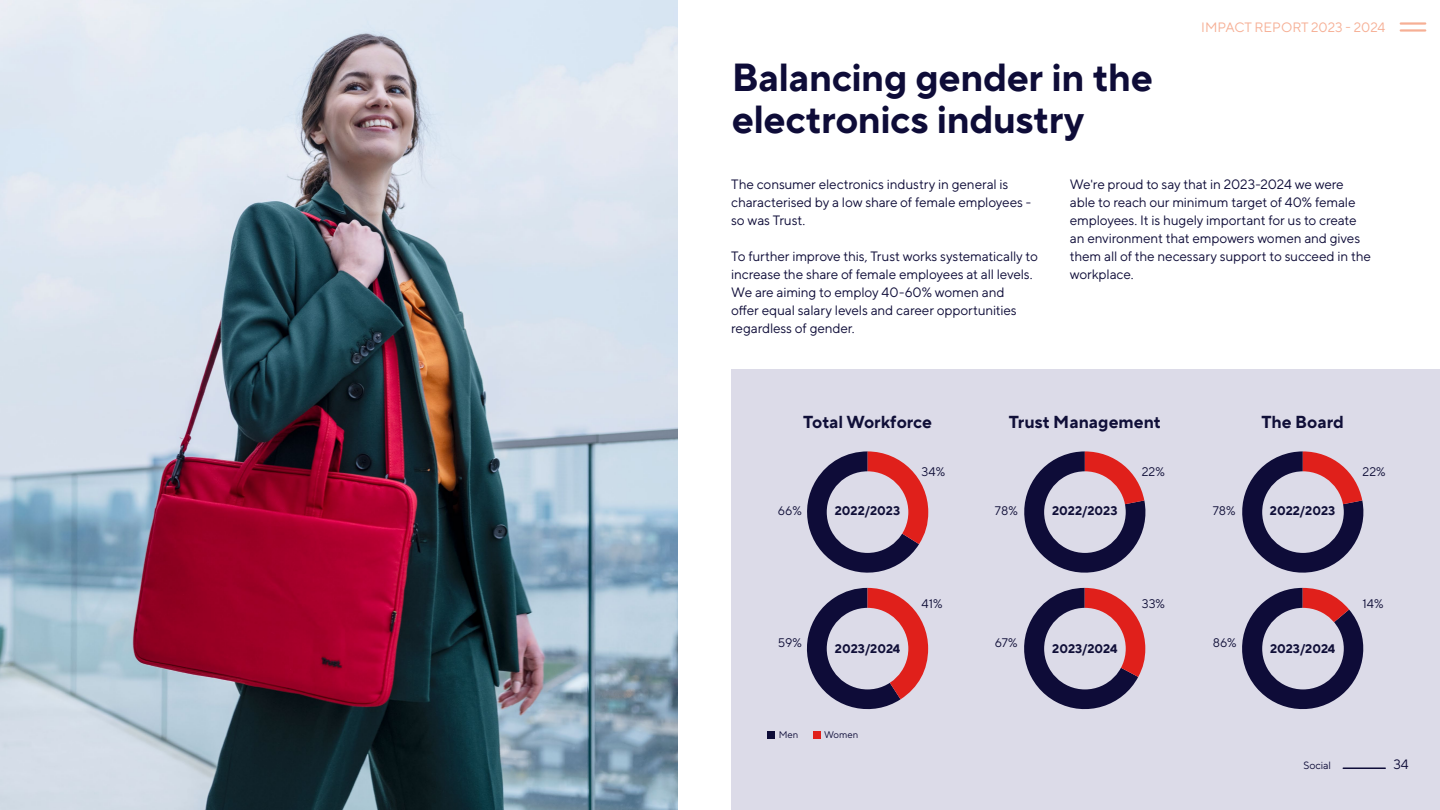
<style>
.page{position:relative;width:1440px;height:810px;background:#fff}
.page>*{position:absolute;margin:0;border:0;box-sizing:border-box;transform-origin:0 0}
.t1{font:700 39px/41.5px "TT Norms Pro";letter-spacing:-.01em;color:#0e0c38}
.t2{font:700 17.33px "TT Norms Pro";color:#100f38}
.t3{font:13.5px/18px "TT Norms Pro";letter-spacing:-.01em;color:#0e0c38}
.t4{font:13.5px "TT Norms Pro";color:#f6af95}
.t5{font:700 12.38px "TT Norms Pro";color:#100f38}
.t6{font:12.38px "TT Norms Pro";color:#100f38}
.t7{font:10.5px "TT Norms Pro";letter-spacing:-.01em;color:#0e0c38}
.t8{font:9.6px "TT Norms Pro";color:#0e0c38}
</style>
<div class="page">
<div style="left:731px;top:369px;width:709px;height:441px;background:#dcdbe8"></div>
<hr style="left:1343px;top:767px;width:42px;height:2px;background:#0e0c38">
<img style="left:0;top:0;width:677px;height:810px">
<hr style="left:1401px;top:22px;width:24px;height:3px;background:#f6af95">
<hr style="left:1401px;top:29px;width:24px;height:3px;background:#f6af95">
<div style="left:768px;top:731px;width:7px;height:8px;background:#0e0c38"></div>
<div style="left:813px;top:731px;width:7px;height:8px;background:#e0201b"></div>
<svg style="left:807px;top:451px;width:121px;height:122px"></svg>
<svg style="left:807px;top:588px;width:121px;height:122px"></svg>
<svg style="left:1024px;top:451px;width:122px;height:122px"></svg>
<svg style="left:1024px;top:588px;width:121px;height:122px"></svg>
<svg style="left:1242px;top:451px;width:122px;height:122px"></svg>
<svg style="left:1242px;top:588px;width:122px;height:122px"></svg>
<div style="left:827px;top:471px;width:81px;height:82px;background:#dcdbe8;border-radius:50%"></div>
<div style="left:1044px;top:471px;width:82px;height:82px;background:#dcdbe8;border-radius:50%"></div>
<div style="left:1262px;top:471px;width:82px;height:82px;background:#dcdbe8;border-radius:50%"></div>
<div style="left:827px;top:608px;width:81px;height:81px;background:#dcdbe8;border-radius:50%"></div>
<div style="left:1044px;top:608px;width:82px;height:81px;background:#dcdbe8;border-radius:50%"></div>
<div style="left:1262px;top:608px;width:82px;height:81px;background:#dcdbe8;border-radius:50%"></div>
<p class="t4" style="left:1201px;top:18px;width:186px">IMPACT REPORT 2023 - 2024</p>
<h1 class="t1" style="left:732px;top:54px;width:423px">Balancing gender in the electronics industry</h1>
<p class="t3" style="left:731px;top:174px;width:301px">The consumer electronics industry in general is characterised by a low share of female employees - so was Trust.</p>
<p class="t3" style="left:731px;top:246px;width:308px">To further improve this, Trust works systematically to increase the share of female employees at all levels.<br>We are aiming to employ 40-60% women and<br>offer equal salary levels and career opportunities regardless of gender.</p>
<p class="t3" style="left:1070px;top:174px;width:303px">We're proud to say that in 2023-2024 we were able to reach our minimum target of 40% female employees. It is hugely important for us to create an environment that empowers women and gives them all of the necessary support to succeed in the workplace.</p>
<p class="t2" style="left:803px;top:409px;width:130px">Total Workforce</p>
<p class="t2" style="left:1009px;top:409px;width:154px">Trust Management</p>
<p class="t2" style="left:1262px;top:409px;width:84px">The Board</p>
<p class="t6" style="left:922px;top:463px;width:25px">34%</p>
<p class="t6" style="left:1142px;top:463px;width:25px">22%</p>
<p class="t6" style="left:1363px;top:463px;width:25px">22%</p>
<p class="t5" style="left:835px;top:501px;width:67px">2022/2023</p>
<p class="t5" style="left:1052px;top:501px;width:67px">2022/2023</p>
<p class="t5" style="left:1270px;top:501px;width:67px">2022/2023</p>
<p class="t6" style="left:778px;top:502px;width:26px">66%</p>
<p class="t6" style="left:995px;top:502px;width:24px">78%</p>
<p class="t6" style="left:1213px;top:502px;width:24px">78%</p>
<p class="t6" style="left:922px;top:595px;width:22px">41%</p>
<p class="t6" style="left:1142px;top:595px;width:25px">33%</p>
<p class="t6" style="left:1363px;top:595px;width:22px">14%</p>
<p class="t6" style="left:778px;top:634px;width:25px">59%</p>
<p class="t6" style="left:995px;top:634px;width:24px">67%</p>
<p class="t6" style="left:1213px;top:634px;width:26px">86%</p>
<p class="t5" style="left:835px;top:639px;width:67px">2023/2024</p>
<p class="t5" style="left:1052px;top:639px;width:67px">2023/2024</p>
<p class="t5" style="left:1270px;top:639px;width:67px">2023/2024</p>
<p class="t8" style="left:779px;top:727px;width:21px">Men</p>
<p class="t8" style="left:824px;top:727px;width:36px">Women</p>
<p class="t7" style="left:1304px;top:758px;width:29px">Social</p>
<p class="t3" style="left:1393px;top:754px;width:17px">34</p>
</div>
